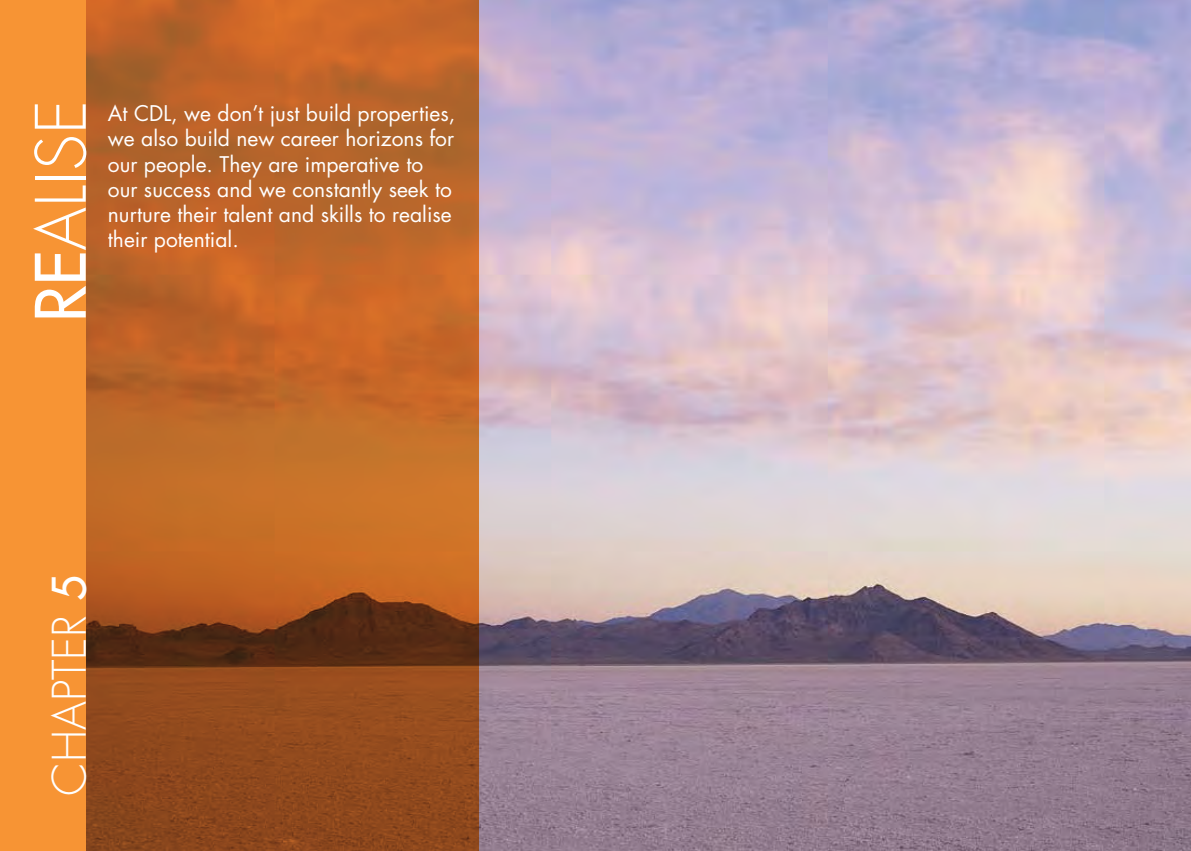
<style>
.page{position:relative;width:1191px;height:851px;background:#fff}
.page>*{position:absolute;margin:0;border:0;box-sizing:border-box;transform-origin:0 0}
.t1{font:300 67.5px "Futura Std";color:#fff}
.t2{font:300 45px "Futura Std";color:#fff}
.t3{font:21px/25.2px "Futura Std";color:#fff}
.s1{font-weight:500}
</style>
<div class="page">
<img style="left:478px;top:0;width:713px;height:850px">
<svg style="left:85px;top:0;width:393px;height:850px;background:#b05d24"></svg>
<div style="left:0;top:0;width:85px;height:850px;background:#f79434"></div>
<h1 class="t1" style="left:20px;top:322px;width:224px;rotate:-90deg"><span class="s1">RE</span>ALISE</h1>
<p class="t3" style="left:108px;top:101px;width:349px">At CDL, we don’t just build properties, we also build new career horizons for our people. They are imperative to our success and we constantly seek to nurture their talent and skills to realise their potential.</p>
<h2 class="t2" style="left:42px;top:795px;width:222px;rotate:-90deg">CHAPTER <span class="s1">5</span></h2>
</div>
